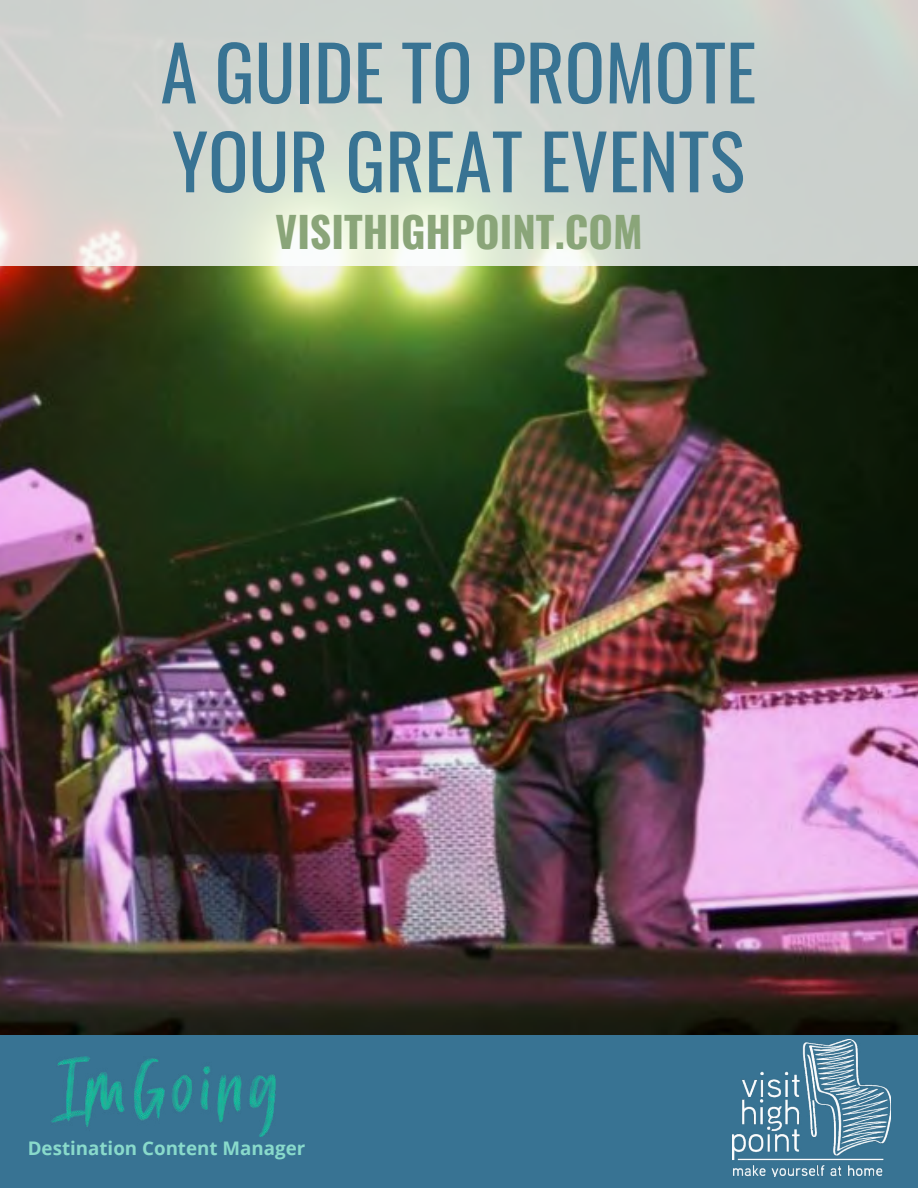
<style>
.page{position:relative;width:918px;height:1188px;background:#fff}
.page>*{position:absolute;margin:0;border:0;box-sizing:border-box;transform-origin:0 0}
.t1{font:75px/88.8px "Oswald";color:#387393}
.t2{font:700 42px "Oswald";color:#8aa579}
.t3{font:700 18.75px "Open Sans";color:#89dacb}
</style>
<div class="page">
<img style="left:0;top:265px;width:918px;height:770px">
<div style="left:0;top:1035px;width:918px;height:153px;background:#387393"></div>
<img style="left:51px;top:1056px;width:225px;height:80px">
<svg style="left:0;top:0;width:918px;height:265px;fill:#cfd3cf"></svg>
<img style="left:733px;top:1039px;width:157px;height:138px">
<p class="t1" style="left:161px;top:25px;width:598px">A GUIDE TO PROMOTE<br>YOUR GREAT EVENTS</p>
<p class="t2" style="left:275px;top:199px;width:369px">VISITHIGHPOINT.COM</p>
<p class="t3" style="left:28px;top:1135px;width:279px">Destination Content Manager</p>
</div>
